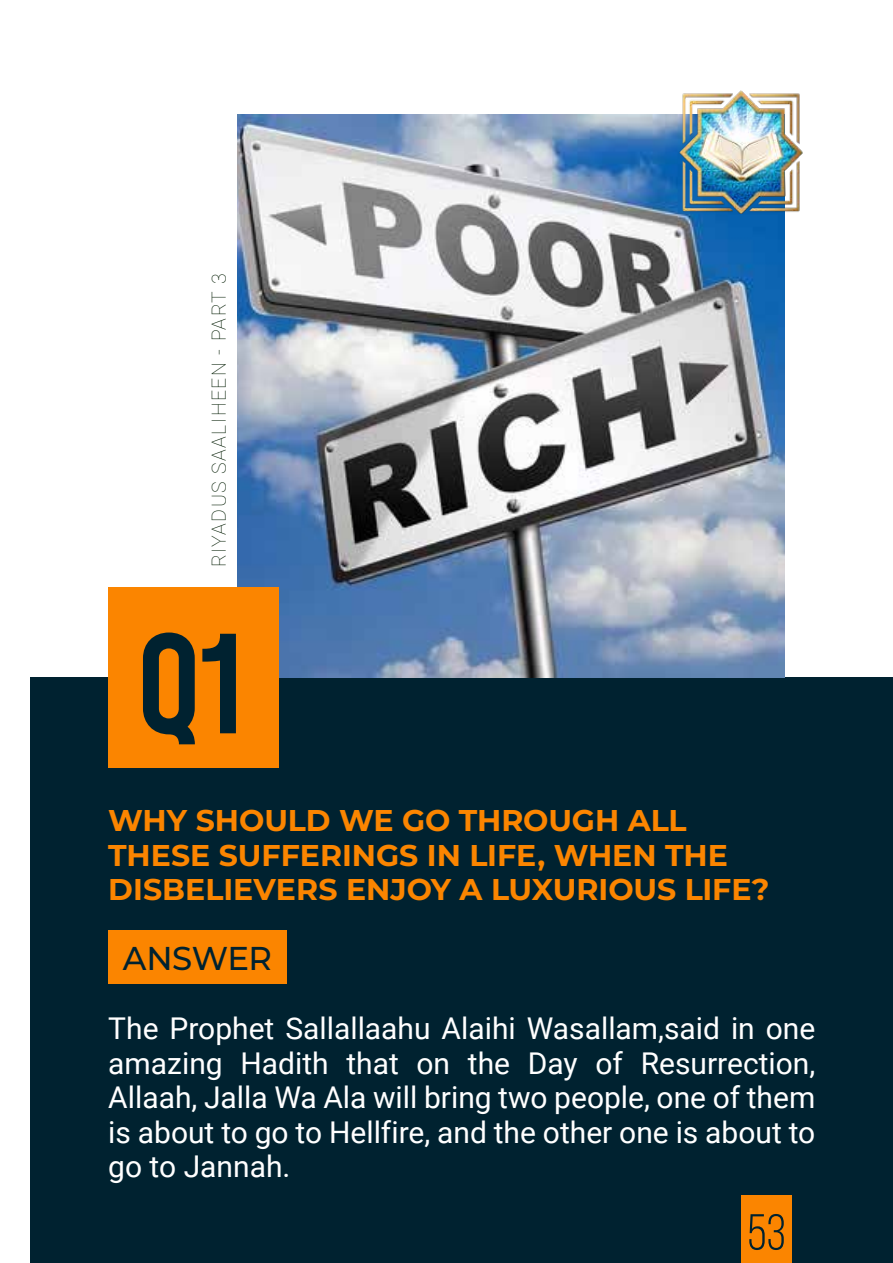
<style>
.page{position:relative;width:893px;height:1263px;background:#fff}
.page>*{position:absolute;margin:0;border:0;box-sizing:border-box;transform-origin:0 0}
.t1{font:500 153.15px "Roundkey";color:#002230}
.t2{font:50.7px "Bebas Neue";color:#002230}
.t3{font:500 33px "Montserrat";letter-spacing:-.015em;color:#002230}
.t4{font:30px/34.5px "Roboto";color:#fff;text-align:justify}
.t5{font:700 30px/34.5px "Montserrat";color:#fb8500}
.t6{font:100 19.5px "Roboto";letter-spacing:.075em;color:#011b00}
</style>
<div class="page">
<div style="left:31px;top:678px;width:862px;height:585px;background:#002230"></div>
<img style="left:238px;top:114px;width:546px;height:564px">
<img style="left:679px;top:90px;width:124px;height:124px">
<div style="left:108px;top:588px;width:171px;height:180px;background:#fb8500"></div>
<div style="left:108px;top:930px;width:178px;height:53px;background:#fb8500"></div>
<div style="left:741px;top:1195px;width:51px;height:68px;background:#fb8500"></div>
<p class="t6" style="left:205px;top:567px;width:295px;rotate:-90deg">RIYADUS SAALIHEEN - PART 3</p>
<h1 class="t1" style="left:139px;top:592px;width:105px">Q1</h1>
<p class="t5" style="left:108px;top:802px;width:663px">WHY SHOULD WE GO THROUGH ALL<br>THESE SUFFERINGS IN LIFE, WHEN THE<br>DISBELIEVERS ENJOY A LUXURIOUS LIFE?</p>
<p class="t3" style="left:123px;top:937px;width:150px">ANSWER</p>
<p class="t4" style="left:108px;top:1010px;width:709px">The Prophet Sallallaahu Alaihi Wasallam,said in one amazing Hadith that on the Day of Resurrection, Allaah, Jalla Wa Ala will bring two people, one of them is about to go to Hellfire, and the other one is about to go to Jannah.</p>
<h2 class="t2" style="left:747px;top:1205px;width:40px">53</h2>
</div>
